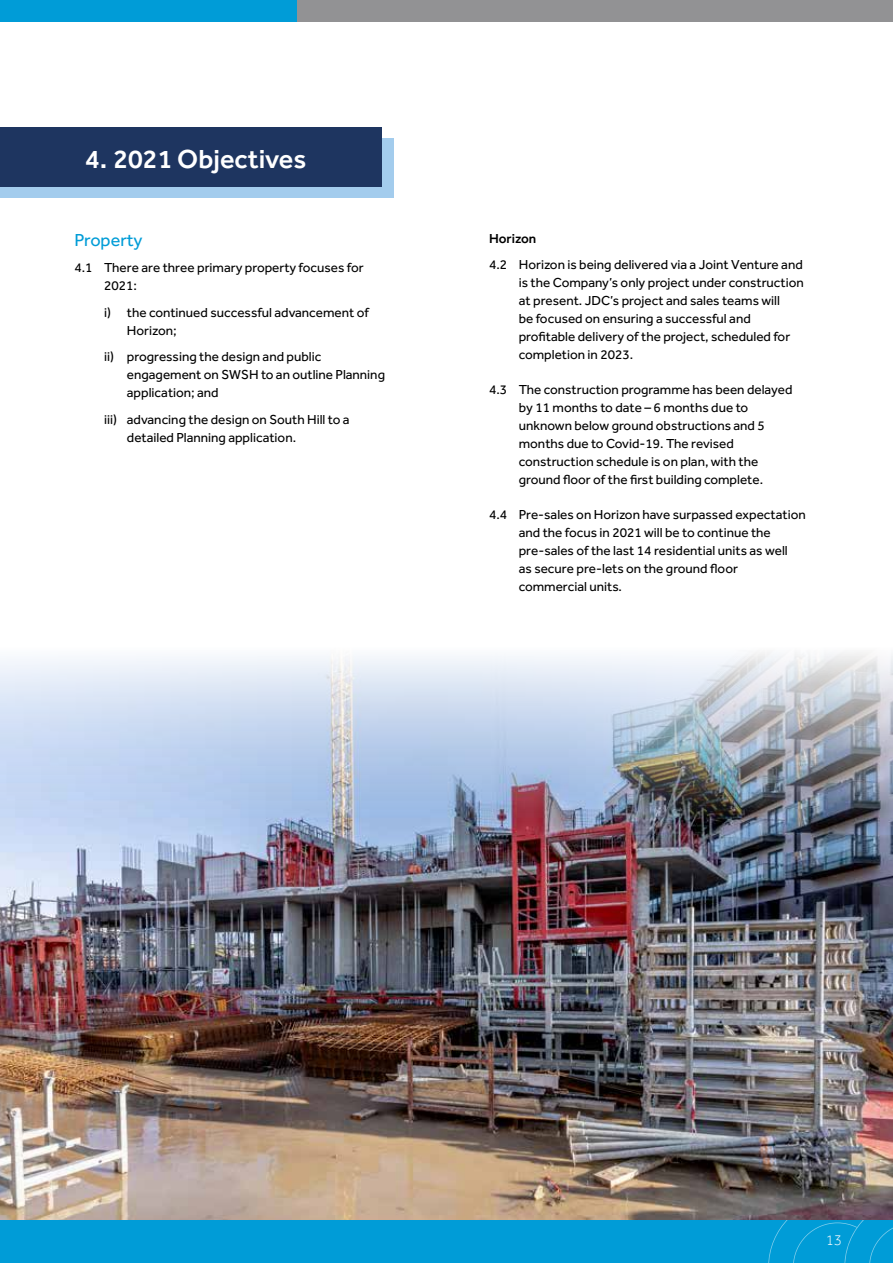
<style>
.page{position:relative;width:893px;height:1263px;background:#fff}
.page>*{position:absolute;margin:0;border:0;box-sizing:border-box;transform-origin:0 0}
.t1{font:500 27px "Effra";color:#fff}
.t2{font:18px "Effra";color:#009cd7}
.t3{font:300 15px "Effra";color:#fff}
.t4{font:13.5px/18px "Effra";color:#000}
.t5{font:500 13.5px "Effra";color:#000}
</style>
<div class="page">
<img style="left:0;top:821px;width:893px;height:399px">
<img style="left:0;top:652px;width:893px;height:169px">
<div style="left:0;top:1220px;width:893px;height:43px;background:#009cd7"></div>
<svg style="left:768px;top:1220px;width:125px;height:43px"></svg>
<div style="left:0;top:0;width:298px;height:21px;background:#009cd7"></div>
<div style="left:298px;top:0;width:595px;height:21px;background:#929294"></div>
<div style="left:0;top:138px;width:393px;height:60px;background:#a3cced"></div>
<div style="left:0;top:128px;width:381px;height:59px;background:#1e3560"></div>
<h1 class="t1" style="left:85px;top:143px;width:223px">4. 2021 Objectives</h1>
<h2 class="t2" style="left:74px;top:229px;width:70px">Property</h2>
<p class="t4" style="left:104px;top:259px;width:261px;text-indent:-30px">4.1 There are three primary property focuses for<br>2021:</p>
<p class="t4" style="left:127px;top:303px;width:244px;text-indent:-23px">i) the continued successful advancement of<br>Horizon;</p>
<p class="t4" style="left:127px;top:348px;width:260px;text-indent:-23px">ii) progressing the design and public engagement on SWSH to an outline Planning application; and</p>
<p class="t4" style="left:127px;top:410px;width:224px;text-indent:-23px">iii) advancing the design on South Hill to a detailed Planning application.</p>
<p class="t5" style="left:489px;top:230px;width:49px">Horizon</p>
<p class="t4" style="left:519px;top:256px;width:287px;text-indent:-30px">4.2 Horizon is being delivered via a Joint Venture and is the Company’s only project under construction at present. JDC’s project and sales teams will<br>be focused on ensuring a successful and profitable delivery of the project, scheduled for completion in 2023.</p>
<p class="t4" style="left:519px;top:381px;width:275px;text-indent:-30px">4.3 The construction programme has been delayed by 11 months to date – 6 months due to unknown below ground obstructions and 5 months due to Covid-19. The revised construction schedule is on plan, with the ground floor of the first building complete.</p>
<p class="t4" style="left:519px;top:506px;width:288px;text-indent:-30px">4.4 Pre-sales on Horizon have surpassed expectation and the focus in 2021 will be to continue the pre-sales of the last 14 residential units as well<br>as secure pre-lets on the ground floor commercial units.</p>
<p class="t3" style="left:826px;top:1232px;width:18px">7913</p>
</div>
